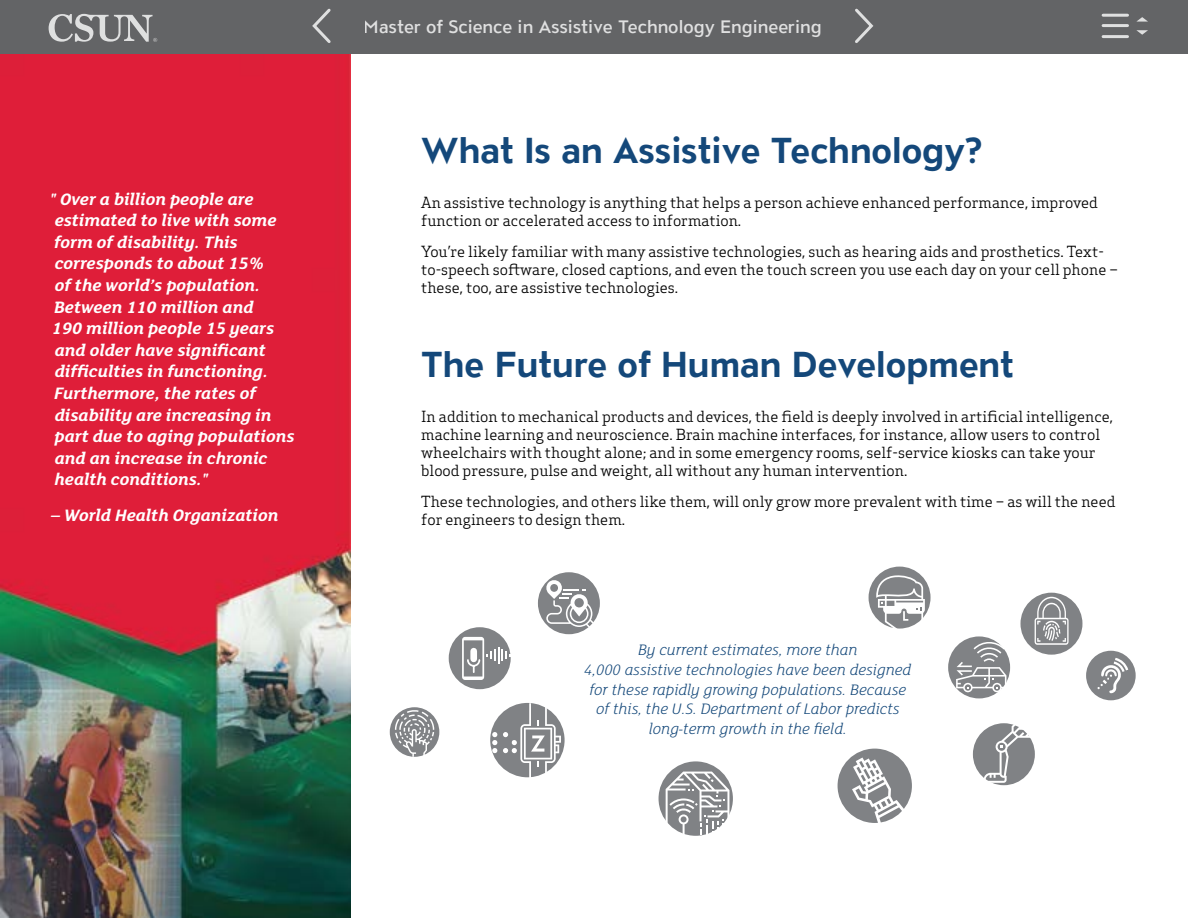
<style>
.page{position:relative;width:1188px;height:918px;background:#fff}
.page>*{position:absolute;margin:0;border:0;box-sizing:border-box;transform-origin:0 0}
.Title_smaller{font:700 36px "ATC Overlook";color:#14487a}
.Callouts_-_condensed{font:italic 700 18px/21.6px "FS Lola";color:#fff}
.t1{font:500 18px "ATC Overlook";color:#fff}
.Callouts_-_center_pa{font:italic 300 16.5px/19.8px "FS Lola";color:#14487a;text-align:center}
.Body_copy{font:15px/18px "Apex Serif";color:#000}
</style>
<div class="page">
<img style="left:0;top:54px;width:350px;height:864px">
<svg style="left:1086px;top:651px;width:50px;height:49px"></svg>
<div style="left:838px;top:749px;width:74px;height:74px;background:#808285;border-radius:50%"></div>
<svg style="left:852px;top:758px;width:58px;height:65px"></svg>
<div style="left:449px;top:627px;width:62px;height:62px;background:#808285;border-radius:50%"></div>
<svg style="left:462px;top:637px;width:49px;height:43px"></svg>
<div style="left:973px;top:723px;width:62px;height:62px;background:#808285;border-radius:50%"></div>
<svg style="left:984px;top:723px;width:51px;height:60px"></svg>
<div style="left:1020px;top:593px;width:62px;height:62px;background:#808285;border-radius:50%"></div>
<svg style="left:1035px;top:597px;width:34px;height:48px"></svg>
<svg style="left:659px;top:761px;width:74px;height:75px"></svg>
<svg style="left:666px;top:772px;width:63px;height:63px"></svg>
<div style="left:948px;top:636px;width:62px;height:62px;background:#808285;border-radius:50%"></div>
<svg style="left:956px;top:640px;width:50px;height:52px"></svg>
<div style="left:390px;top:707px;width:49px;height:50px;background:#808285;border-radius:50%"></div>
<svg style="left:395px;top:710px;width:39px;height:47px"></svg>
<div style="left:538px;top:572px;width:62px;height:62px;background:#808285;border-radius:50%"></div>
<svg style="left:546px;top:579px;width:50px;height:51px"></svg>
<div style="left:869px;top:567px;width:62px;height:62px;background:#808285;border-radius:50%"></div>
<svg style="left:876px;top:574px;width:49px;height:55px"></svg>
<div style="left:490px;top:703px;width:75px;height:74px;background:#808285;border-radius:50%"></div>
<svg style="left:492px;top:732px;width:5px;height:21px"></svg>
<svg style="left:503px;top:703px;width:58px;height:75px"></svg>
<div style="left:0;top:0;width:1188px;height:54px;background:#636466"></div>
<svg style="left:1136px;top:17px;width:12px;height:5px"></svg>
<svg style="left:1136px;top:30px;width:12px;height:5px"></svg>
<hr style="left:1103px;top:14px;width:25px;height:3px;background:#fff">
<hr style="left:1103px;top:24px;width:25px;height:3px;background:#fff">
<hr style="left:1103px;top:35px;width:25px;height:3px;background:#fff">
<svg style="left:49px;top:14px;width:108px;height:28px"></svg>
<svg style="left:855px;top:8px;width:19px;height:35px"></svg>
<svg style="left:312px;top:8px;width:19px;height:35px"></svg>
<p class="Callouts_-_condensed" style="left:50px;top:187px;width:246px">" Over a billion people are estimated to live with some form of disability. This corresponds to about 15%<br>of the world’s population.<br>Between 110 million and<br>190 million people 15 years and older have significant difficulties in functioning.<br>Furthermore, the rates of disability are increasing in part due to aging populations and an increase in chronic health conditions."</p>
<p class="Callouts_-_condensed" style="left:51px;top:503px;width:229px">– World Health Organization</p>
<p class="t1" style="left:364px;top:16px;width:460px">Master of Science in Assistive Technology Engineering</p>
<h2 class="Title_smaller" style="left:421px;top:130px;width:563px">What Is an Assistive Technology?</h2>
<p class="Body_copy" style="left:421px;top:193px;width:678px">An assistive technology is anything that helps a person achieve enhanced performance, improved function or accelerated access to information.</p>
<p class="Body_copy" style="left:421px;top:243px;width:698px">You’re likely familiar with many assistive technologies, such as hearing aids and prosthetics. Text&shy;to-speech software, closed captions, and even the touch screen you use each day on your cell phone – these, too, are assistive technologies.</p>
<h2 class="Title_smaller" style="left:421px;top:344px;width:594px">The Future of Human Development</h2>
<p class="Body_copy" style="left:421px;top:407px;width:694px">In addition to mechanical products and devices, the field is deeply involved in artificial intelligence, machine learning and neuroscience. Brain machine interfaces, for instance, allow users to control wheelchairs with thought alone; and in some emergency rooms, self-service kiosks can take your blood pressure, pulse and weight, all without any human intervention.</p>
<p class="Body_copy" style="left:421px;top:493px;width:696px">These technologies, and others like them, will only grow more prevalent with time – as will the need for engineers to design them.</p>
<p class="Callouts_-_center_pa" style="left:584px;top:639px;width:329px">By current estimates, more than<br>4,000 assistive technologies have been designed for these rapidly growing populations. Because of this, the U.S. Department of Labor predicts long-term growth in the field.</p>
</div>
